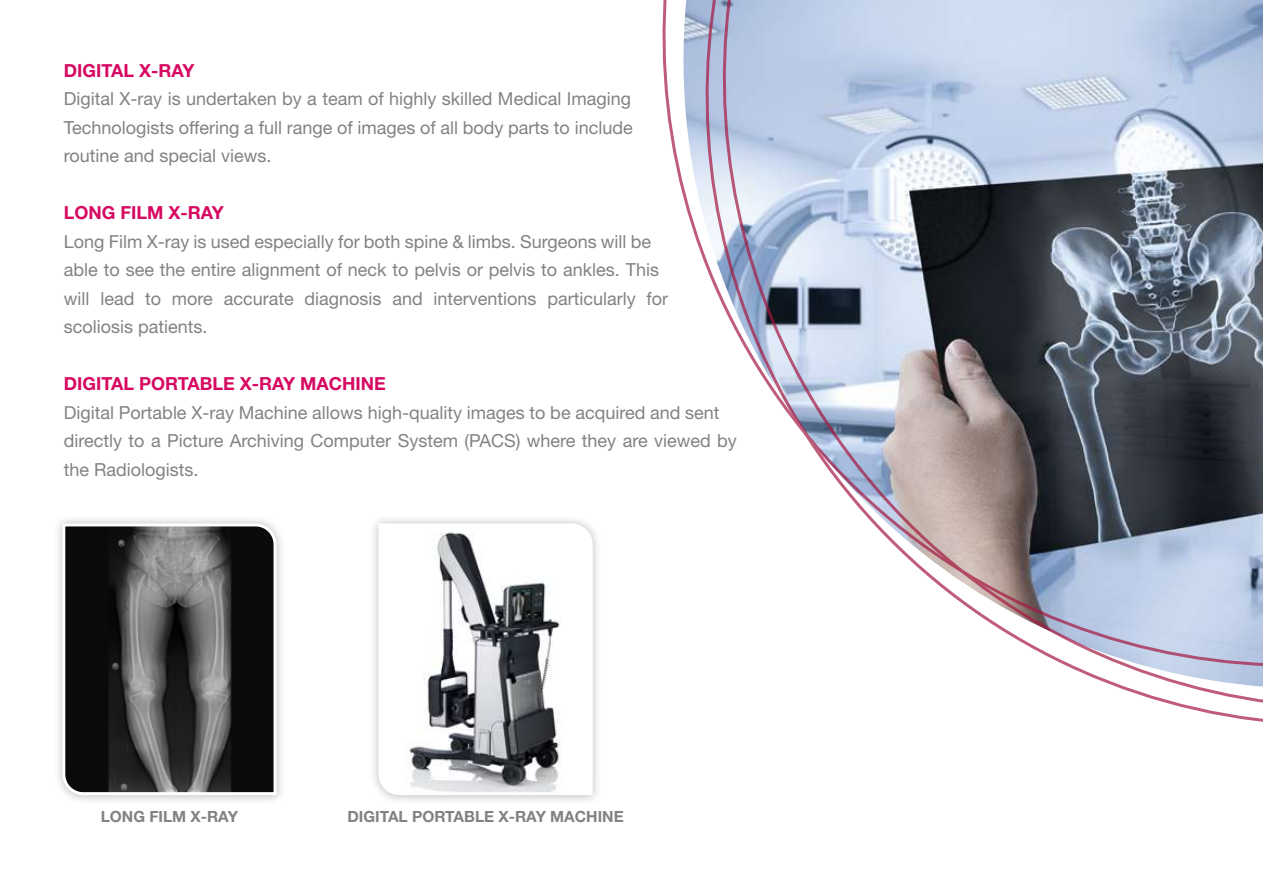
<style>
.page{position:relative;width:1263px;height:893px;background:#fff}
.page>*{position:absolute;margin:0;border:0;box-sizing:border-box;transform-origin:0 0}
.t1{font:18px/28.5px "Helvetica Neue LT Std";color:#808285}
.t2{font:700 18px "Helvetica Neue LT Std";color:#d70862}
.t3{font:700 15.45px "Helvetica Neue LT Std";color:#808285}
</style>
<div class="page">
<svg style="left:662px;top:0;width:601px;height:722px"></svg>
<svg style="left:61px;top:522px;width:217px;height:275px;background:#454545"></svg>
<svg style="left:377px;top:522px;width:217px;height:275px"></svg>
<p class="t2" style="left:64px;top:59px;width:132px">DIGITAL X-RAY</p>
<p class="t1" style="left:64px;top:84px;width:570px;text-align:justify">Digital X-ray is undertaken by a team of highly skilled Medical Imaging Technologists offering a full range of images of all body parts to include routine and special views.</p>
<p class="t2" style="left:64px;top:202px;width:162px">LONG FILM X-RAY</p>
<p class="t1" style="left:64px;top:227px;width:606px">Long Film X-ray is used especially for both spine &amp; limbs. Surgeons will be able to see the entire alignment of neck to pelvis or pelvis to ankles. This will lead to more accurate diagnosis and interventions particularly for scoliosis patients.</p>
<p class="t2" style="left:64px;top:373px;width:323px">DIGITAL PORTABLE X-RAY MACHINE</p>
<p class="t1" style="left:64px;top:398px;width:674px">Digital Portable X-ray Machine allows high-quality images to be acquired and sent directly to a Picture Archiving Computer System (PACS) where they are viewed by the Radiologists.</p>
<p class="t3" style="left:101px;top:807px;width:139px">LONG FILM X-RAY</p>
<p class="t3" style="left:347px;top:807px;width:278px">DIGITAL PORTABLE X-RAY MACHINE</p>
</div>
